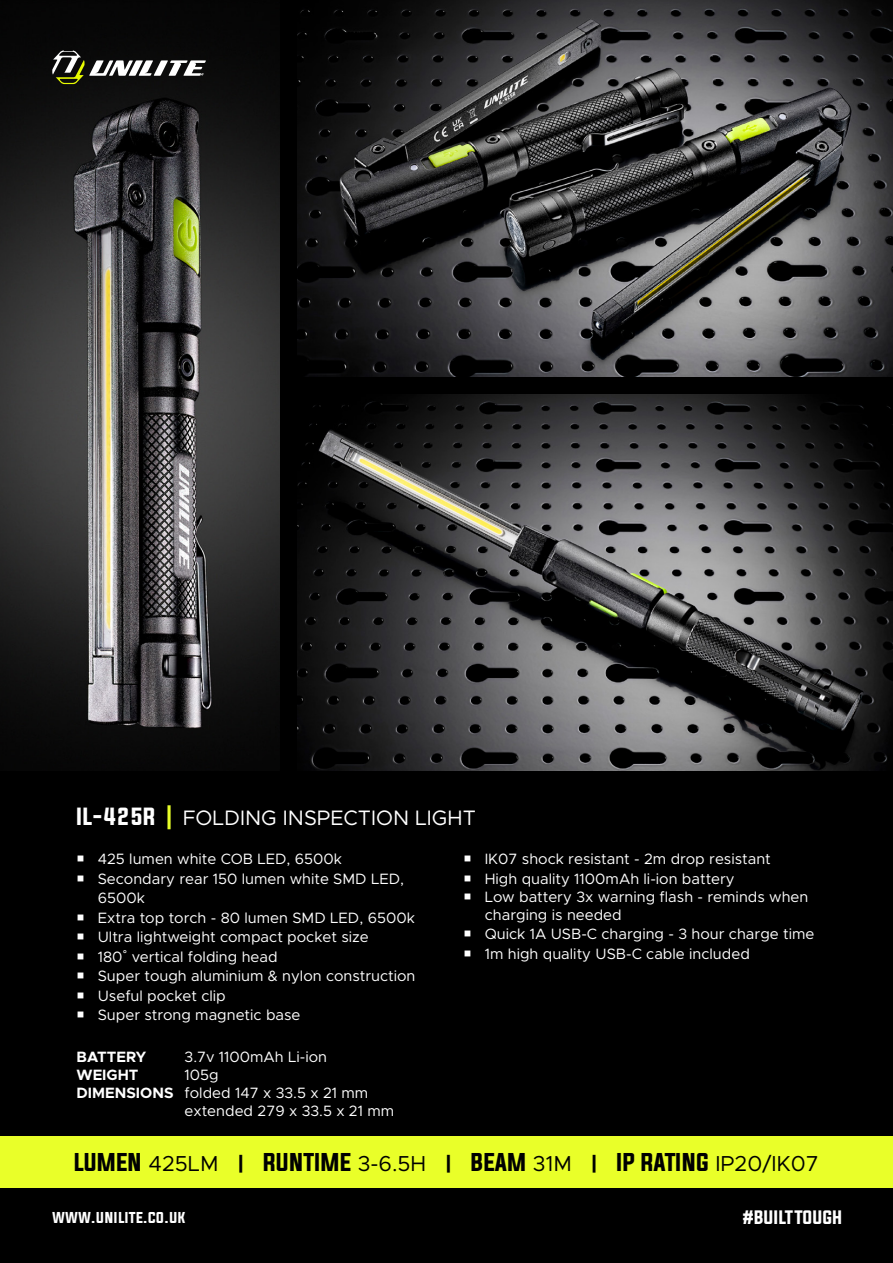
<style>
.page{position:relative;width:893px;height:1263px;background:#000}
.page>*{position:absolute;margin:0;border:0;box-sizing:border-box;transform-origin:0 0}
.t1{font:21.75px "Evogria";color:#000}
.t2{font:21px "Metropolis";color:#fff}
.t3{font:16.5px "Evogria";color:#fff}
.t4{font:15px/19.5px "Metropolis";color:#fff}
.t5{font:700 15px "Metropolis";color:#fff}
.t6{font:14.1px "Evogria";color:#fff}
.s1{font-family:"Evogria"}
.s2{font-family:"Evogria";color:#e9ff29}
.s3{font-weight:700}
.s4{font-family:"Metropolis"}
.s5{font-family:"Metropolis";font-weight:900}
</style>
<div class="page">
<img style="left:0;top:49px;width:279px;height:701px">
<img style="left:298px;top:0;width:595px;height:376px">
<img style="left:298px;top:394px;width:595px;height:377px">
<div style="left:0;top:1136px;width:893px;height:51px;background:#e9ff29"></div>
<svg style="left:52px;top:51px;width:154px;height:33px"></svg>
<h2 class="t2" style="left:77px;top:804px;width:401px"><span class="s1">IL-425R</span> <span class="s2">|</span> FOLDING INSPECTION LIGHT</h2>
<p class="t4" style="left:98px;top:849px;width:319px">425 lumen white COB LED, 6500k<br>Secondary rear 150 lumen white SMD LED,<br>6500k<br>Extra top torch - 80 lumen SMD LED, 6500k<br>Ultra lightweight compact pocket size<br>180˚ vertical folding head<br>Super tough aluminium &amp; nylon construction<br>Useful pocket clip<br>Super strong magnetic base</p>
<p class="t4" style="left:485px;top:849px;width:287px">IK07 shock resistant - 2m drop resistant<br>High quality 1100mAh li-ion battery</p>
<p class="t4" style="left:485px;top:887px;width:325px;line-height:18px">Low battery 3x warning flash - reminds when charging is needed</p>
<p class="t4" style="left:485px;top:924px;width:331px">Quick 1A USB-C charging - 3 hour charge time<br>1m high quality USB-C cable included</p>
<p class="t5" style="left:77px;top:1047px;width:71px">BATTERY</p>
<p class="t4" style="left:185px;top:1047px;width:144px">3.7v 1100mAh Li-ion</p>
<p class="t5" style="left:77px;top:1065px;width:63px">WEIGHT</p>
<p class="t4" style="left:185px;top:1065px;width:36px">105g</p>
<p class="t4" style="left:77px;top:1083px;width:293px"><span class="s3">DIMENSIONS</span> folded 147 x 33.5 x 21 mm</p>
<p class="t4" style="left:185px;top:1101px;width:211px">extended 279 x 33.5 x 21 mm</p>
<h1 class="t1" style="left:74px;top:1146px;width:746px">LUMEN <span class="s4">425LM</span> <span class="s5">|</span> RUNTIME <span class="s4">3-6.5H</span> <span class="s5">|</span> BEAM <span class="s4">31M</span> <span class="s5">|</span> IP RATING <span class="s4">IP20/IK07</span></h1>
<p class="t6" style="left:52px;top:1207px;width:135px">WWW.UNILITE.CO.UK</p>
<p class="t3" style="left:743px;top:1206px;width:101px">#BUILT TOUGH</p>
</div>
